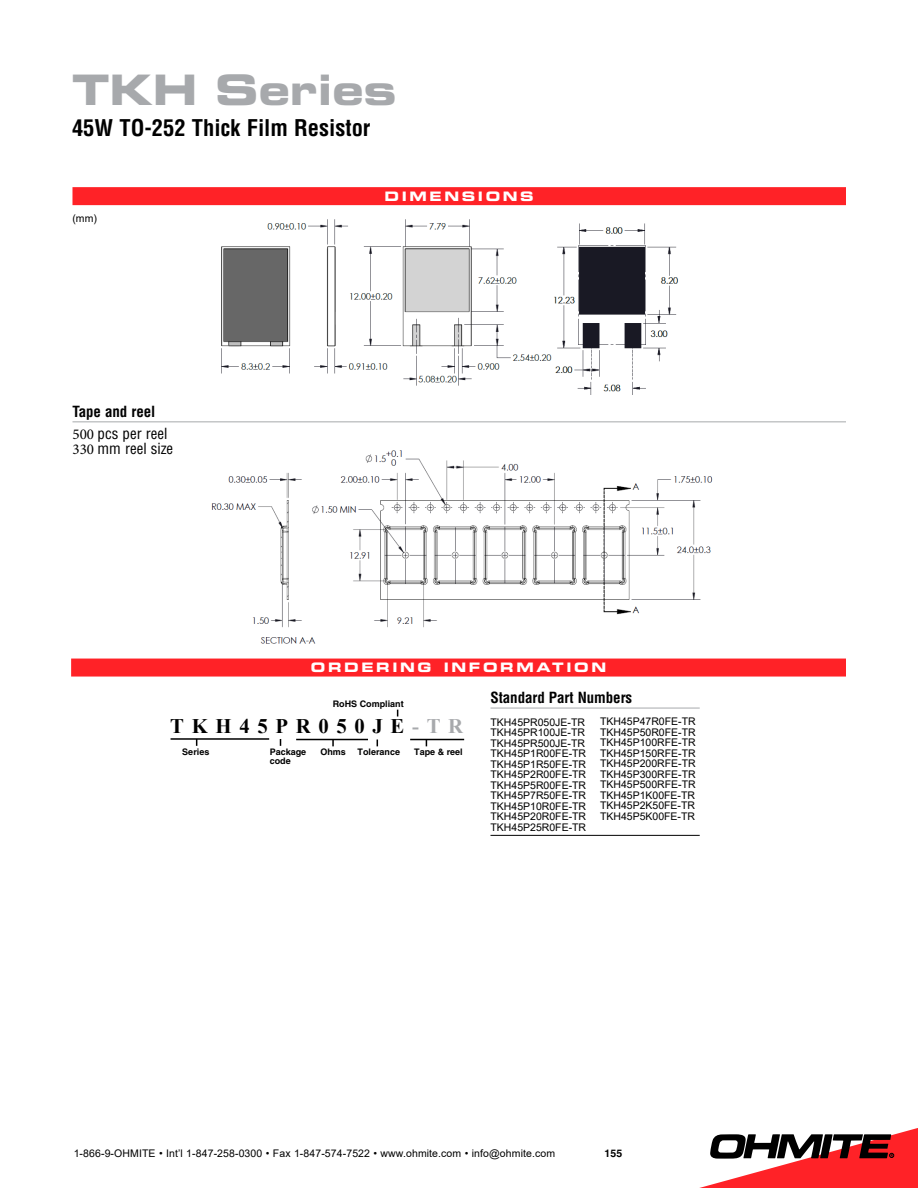
<style>
.page{position:relative;width:918px;height:1188px;background:#fff}
.page>*{position:absolute;margin:0;border:0;box-sizing:border-box;transform-origin:0 0}
.t1{font:42px "Eurostile Bold Extended Two";color:#a7a9ac}
.t2{font:700 condensed 22.5px "Helvetica";color:#000}
.t3{font:700 20.7px "Times New Roman";letter-spacing:.37em;color:#000}
.t4{font:700 condensed 15px/21.8px "Helvetica";letter-spacing:-.005em;color:#000}
.t5{font:condensed 15px "Helvetica";color:#000}
.t6{font:13.05px "Eurostile Bold Extended Two";letter-spacing:.2em;color:#fff}
.t7{font:10.5px/10.5px "Arial";color:#000;text-align:justify}
.t8{font:700 10.5px "Helvetica";color:#000}
.t9{font:700 9px/9px "Helvetica";color:#000}
.s1{font-family:"Minion Pro";font-weight:400;font-stretch:normal}
.s2{font-weight:400}
.s3{font-family:"Minion Pro";font-stretch:normal}
.s4{color:#a7a9ac}
</style>
<div class="page">
<svg style="left:699px;top:1128px;width:219px;height:60px"></svg>
<div style="left:72px;top:187px;width:774px;height:18px;background:#ff2227"></div>
<hr style="left:72px;top:421px;width:774px;height:1px;background:#a7a9ac">
<div style="left:71px;top:659px;width:775px;height:18px;background:#ff2227"></div>
<hr style="left:171px;top:738px;width:97px;height:2px;background:#000">
<svg style="left:332px;top:740px;width:2px;height:6px"></svg>
<hr style="left:297px;top:739px;width:70px;height:1px;background:#000">
<hr style="left:411px;top:739px;width:52px;height:1px;background:#000">
<hr style="left:491px;top:708px;width:209px;height:1px;background:#a7a9ac">
<hr style="left:491px;top:835px;width:209px;height:1px;background:#000">
<img style="left:221px;top:219px;width:457px;height:176px">
<img style="left:211px;top:450px;width:502px;height:194px">
<h1 class="t1" style="left:72px;top:60px;width:326px">TKH SERIES</h1>
<h2 class="t2" style="left:72px;top:114px;width:300px">45W TO-252 Thick Film Resistor</h2>
<p class="t7" style="left:72px;top:213px;width:26px">(mm)</p>
<h3 class="t4" style="left:72px;top:401px;width:96px">Tape and reel<br><span class="s1">500</span> <span class="s2">pcs per reel</span></h3>
<h3 class="t5" style="left:73px;top:440px;width:102px"><span class="s3">330</span> mm reel size</h3>
<p class="t6" style="left:385px;top:187px;width:147px">DIMENS IONS</p>
<p class="t6" style="left:311px;top:658px;width:297px">ORDERING INF ORMATION</p>
<p class="t9" style="left:333px;top:699px;width:73px">RoHS Compliant</p>
<p class="t9" style="left:320px;top:747px;width:27px">Ohms</p>
<p class="t9" style="left:358px;top:747px;width:44px">Tolerance</p>
<p class="t9" style="left:414px;top:747px;width:50px">Tape &amp; reel</p>
<h3 class="t3" style="left:170px;top:712px;width:294px">TKH45PR050JE<span class="s4">-TR</span></h3>
<p class="t9" style="left:182px;top:747px;width:29px">Series</p>
<p class="t9" style="left:270px;top:747px;width:38px">Package code</p>
<h3 class="t4" style="left:491px;top:687px;width:143px">Standard Part Numbers</h3>
<p class="t7" style="left:491px;top:717px;width:97px">TKH45PR050JE-TR TKH45PR100JE-TR TKH45PR500JE-TR TKH45P1R00FE-TR TKH45P1R50FE-TR TKH45P2R00FE-TR TKH45P5R00FE-TR TKH45P7R50FE-TR TKH45P10R0FE-TR TKH45P20R0FE-TR TKH45P25R0FE-TR</p>
<p class="t7" style="left:600px;top:716px;width:97px">TKH45P47R0FE-TR TKH45P50R0FE-TR TKH45P100RFE-TR TKH45P150RFE-TR TKH45P200RFE-TR TKH45P300RFE-TR TKH45P500RFE-TR TKH45P1K00FE-TR TKH45P2K50FE-TR TKH45P5K00FE-TR</p>
<p class="t7" style="left:74px;top:1148px;width:483px">1-866-9-OHMITE • Int’l 1-847-258-0300 • Fax 1-847-574-7522 • www.ohmite.com • info@ohmite.com</p>
<p class="t8" style="left:604px;top:1147px;width:19px">155</p>
</div>
